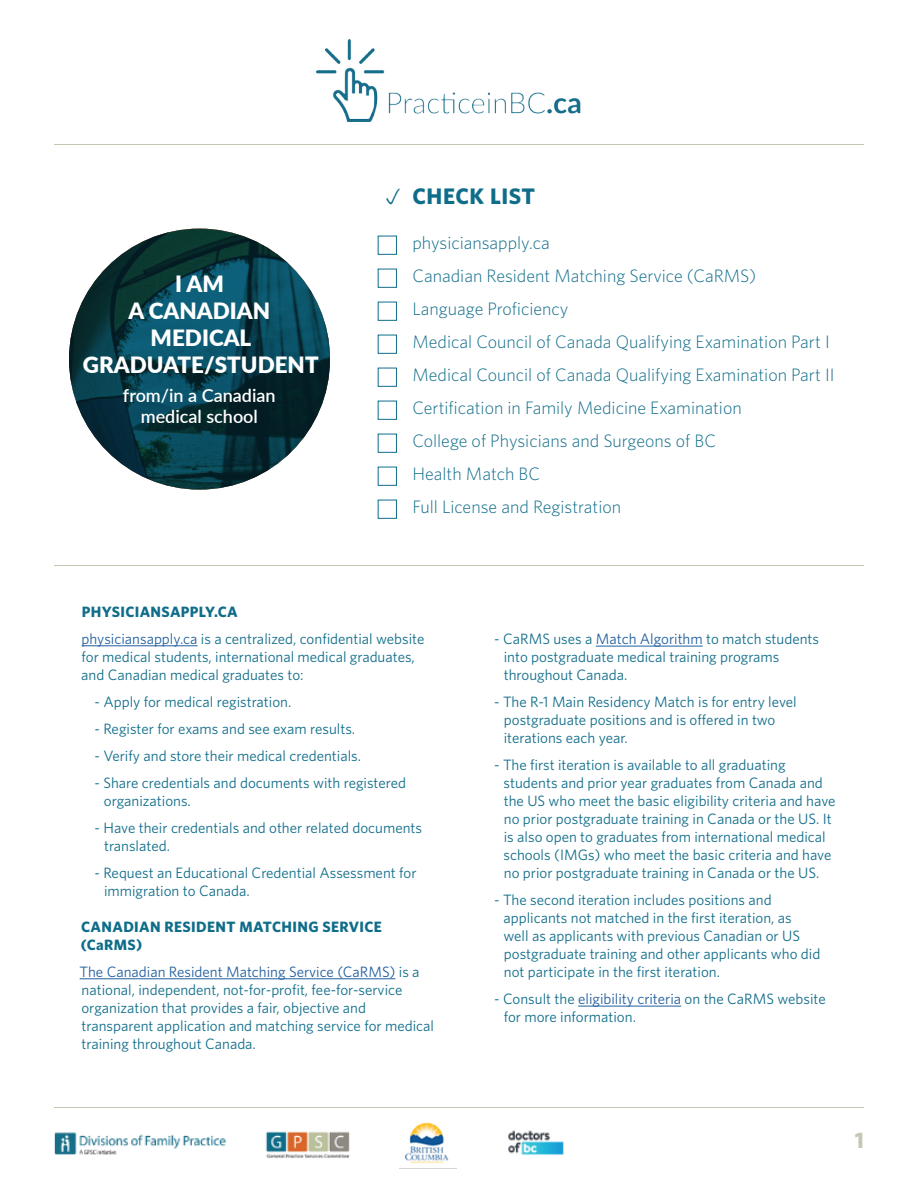
<style>
.page{position:relative;width:918px;height:1188px;background:#fff}
.page>*{position:absolute;margin:0;border:0;box-sizing:border-box;transform-origin:0 0}
.t1{font:700 22.5px "Whitney";letter-spacing:.025em;color:#106d8a}
.Paragraph_Style_1{font:700 22.5px "Whitney";color:#c5c7b2}
.t2{font:900 22.35px "Lato";color:#fff}
.t3{font:300 18px "Whitney";color:#106d8a}
.t4{font:600 18px "Lato";color:#fff}
.lists{font:15px/18px "Whitney";color:#106d8a}
.Paragraph_Style_1-2{font:15px/18px "Whitney";color:#106d8a}
.Paragraph_Style_1-3{font:700 15px/18px "Whitney";letter-spacing:.025em;color:#106d8a}
.s1{color:#215e9e}
</style>
<div class="page">
<img style="left:317px;top:40px;width:264px;height:82px">
<hr style="left:54px;top:1107px;width:810px;height:1px;background:#c5c7b2">
<hr style="left:54px;top:144px;width:810px;height:1px;background:#c5c7b2">
<img style="left:265px;top:1131px;width:85px;height:27px">
<img style="left:508px;top:1130px;width:56px;height:26px">
<img style="left:54px;top:1132px;width:172px;height:23px">
<img style="left:400px;top:1122px;width:57px;height:47px">
<svg style="left:69px;top:229px;width:261px;height:261px;background:#083c48"></svg>
<hr style="left:54px;top:565px;width:810px;height:1px;background:#c5c7b2">
<div style="left:378px;top:236px;width:19px;height:19px;border:1px solid #106d8a"></div>
<div style="left:378px;top:269px;width:19px;height:19px;border:1px solid #106d8a"></div>
<div style="left:378px;top:302px;width:19px;height:19px;border:1px solid #106d8a"></div>
<div style="left:378px;top:335px;width:19px;height:19px;border:1px solid #106d8a"></div>
<div style="left:378px;top:368px;width:19px;height:19px;border:1px solid #106d8a"></div>
<div style="left:378px;top:401px;width:19px;height:19px;border:1px solid #106d8a"></div>
<div style="left:378px;top:434px;width:19px;height:19px;border:1px solid #106d8a"></div>
<div style="left:378px;top:467px;width:19px;height:19px;border:1px solid #106d8a"></div>
<div style="left:378px;top:500px;width:19px;height:19px;border:1px solid #106d8a"></div>
<hr style="left:82px;top:646px;width:116px;height:1px;background:#215e9e">
<hr style="left:80px;top:979px;width:315px;height:1px;background:#215e9e">
<hr style="left:596px;top:646px;width:107px;height:1px;background:#215e9e">
<hr style="left:578px;top:1006px;width:103px;height:1px;background:#215e9e">
<p class="t2" style="left:175px;top:267px;width:50px">I AM</p>
<p class="t2" style="left:128px;top:294px;width:143px">A CANADIAN</p>
<p class="t2" style="left:151px;top:321px;width:102px">MEDICAL</p>
<p class="t2" style="left:83px;top:348px;width:237px">GRADUATE/STUDENT</p>
<p class="t4" style="left:123px;top:382px;width:154px">from/in a Canadian</p>
<p class="t4" style="left:141px;top:404px;width:119px">medical school</p>
<p class="t1" style="left:412px;top:182px;width:124px">CHECK LIST</p>
<p class="t3" style="left:412px;top:232px;width:139px">physiciansapply.ca</p>
<p class="t3" style="left:412px;top:265px;width:345px">Canadian Resident Matching Service (CaRMS)</p>
<p class="t3" style="left:412px;top:298px;width:158px">Language Proficiency</p>
<p class="t3" style="left:412px;top:331px;width:419px">Medical Council of Canada Qualifying Examination Part I</p>
<p class="t3" style="left:412px;top:364px;width:424px">Medical Council of Canada Qualifying Examination Part II</p>
<p class="t3" style="left:412px;top:397px;width:331px">Certification in Family Medicine Examination</p>
<p class="t3" style="left:412px;top:430px;width:305px">College of Physicians and Surgeons of BC</p>
<p class="t3" style="left:412px;top:463px;width:129px">Health Match BC</p>
<p class="t3" style="left:412px;top:496px;width:210px">Full License and Registration</p>
<p class="Paragraph_Style_1-3" style="left:82px;top:602px;width:157px">PHYSICIANSAPPLY.CA</p>
<p class="Paragraph_Style_1-2" style="left:81px;top:629px;width:345px"><span class="s1">physiciansapply.ca</span> is a centralized, confidential website for medical students, international medical graduates, and Canadian medical graduates to:</p>
<p class="lists" style="left:95px;top:692px;width:198px">- Apply for medical registration.</p>
<p class="lists" style="left:95px;top:719px;width:262px">- Register for exams and see exam results.</p>
<p class="lists" style="left:95px;top:746px;width:268px">- Verify and store their medical credentials.</p>
<p class="lists" style="left:104px;top:773px;width:304px;text-indent:-9px">- Share credentials and documents with registered organizations.</p>
<p class="lists" style="left:104px;top:818px;width:320px;text-indent:-9px">- Have their credentials and other related documents translated.</p>
<p class="lists" style="left:104px;top:863px;width:314px;text-indent:-9px">- Request an Educational Credential Assessment for immigration to Canada.</p>
<p class="Paragraph_Style_1-3" style="left:81px;top:917px;width:303px">CANADIAN RESIDENT MATCHING SERVICE (CaRMS)</p>
<p class="Paragraph_Style_1-2" style="left:80px;top:962px;width:356px"><span class="s1">The Canadian Resident Matching Service (CaRMS)</span> is a national, independent, not-for-profit, fee-for-service organization that provides a fair, objective and transparent application and matching service for medical training throughout Canada.</p>
<p class="lists" style="left:504px;top:630px;width:317px;text-indent:-9px">- CaRMS uses a <span class="s1">Match Algorithm</span> to match students into postgraduate medical training programs throughout Canada.</p>
<p class="lists" style="left:504px;top:693px;width:294px;text-indent:-9px">- The R-1 Main Residency Match is for entry level postgraduate positions and is offered in two iterations each year.</p>
<p class="lists" style="left:504px;top:756px;width:334px;text-indent:-9px">- The first iteration is available to all graduating students and prior year graduates from Canada and the US who meet the basic eligibility criteria and have no prior postgraduate training in Canada or the US. It is also open to graduates from international medical schools (IMGs) who meet the basic criteria and have no prior postgraduate training in Canada or the US.</p>
<p class="lists" style="left:504px;top:891px;width:318px;text-indent:-9px">- The second iteration includes positions and applicants not matched in the first iteration, as well as applicants with previous Canadian or US postgraduate training and other applicants who did not participate in the first iteration.</p>
<p class="lists" style="left:504px;top:990px;width:324px;text-indent:-9px">- Consult the <span class="s1">eligibility criteria</span> on the CaRMS website for more information.</p>
<p class="Paragraph_Style_1" style="left:855px;top:1126px;width:11px">1</p>
</div>
